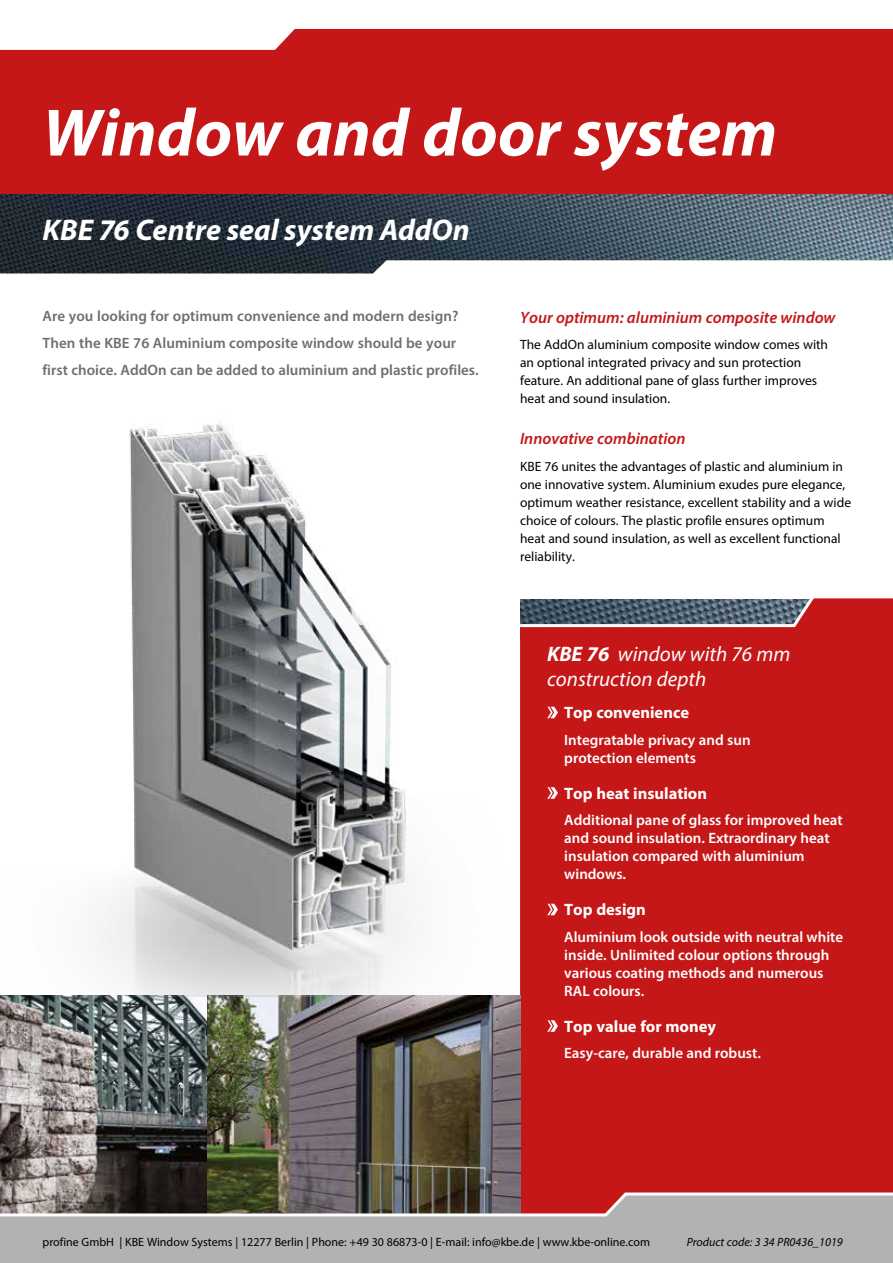
<style>
.page{position:relative;width:893px;height:1263px;background:#fff}
.page>*{position:absolute;margin:0;border:0;box-sizing:border-box;transform-origin:0 0}
.t1{font:italic 700 67.5px "Myriad Pro";color:#fff}
.t2{font:italic 700 30px "Myriad Pro";color:#fff}
.t3{font:italic 21px/25.2px "Myriad Pro";color:#fff}
.t4{font:italic 600 16.5px "Myriad Pro";color:#c51718}
.t5{font:700 16.5px "Myriad Pro";color:#fff}
.t6{font:600 15px/18px "Myriad Pro";color:#fff}
.t7{font:600 15px/27px "Myriad Pro";letter-spacing:.005em;color:#706f6f}
.t8{font:13.5px/18px "Myriad Pro";color:#000}
.t9{font:12px "Myriad Pro";color:#000}
.t10{font:italic 12px "Myriad Pro";color:#000}
.s1{font-weight:700}
</style>
<div class="page">
<div style="left:520px;top:629px;width:373px;height:562px;background:#c51718"></div>
<svg style="left:554px;top:598px;width:339px;height:31px;background:#845a62"></svg>
<img style="left:0;top:995px;width:208px;height:196px">
<img style="left:208px;top:996px;width:312px;height:195px">
<img style="left:0;top:193px;width:893px;height:80px">
<div style="left:0;top:13px;width:893px;height:180px;background:#c51718"></div>
<svg style="left:0;top:13px;width:893px;height:37px"></svg>
<svg style="left:0;top:1191px;width:893px;height:72px;background:#a59d9b"></svg>
<img style="left:2px;top:422px;width:552px;height:574px">
<svg style="left:547px;top:707px;width:11px;height:11px"></svg>
<svg style="left:547px;top:787px;width:11px;height:12px"></svg>
<svg style="left:547px;top:904px;width:11px;height:11px"></svg>
<svg style="left:547px;top:1020px;width:11px;height:12px"></svg>
<h1 class="t1" style="left:43px;top:89px;width:736px">Window and door system</h1>
<h2 class="t2" style="left:43px;top:211px;width:429px">KBE 76 Centre seal system AddOn</h2>
<p class="t7" style="left:43px;top:302px;width:438px">Are you looking for optimum convenience and modern design?<br>Then the KBE 76 Aluminium composite window should be your first choice. AddOn can be added to aluminium and plastic profiles.</p>
<p class="t4" style="left:520px;top:307px;width:317px">Your optimum: aluminium composite window</p>
<p class="t8" style="left:520px;top:336px;width:310px">The AddOn aluminium composite window comes with an optional integrated privacy and sun protection feature. An additional pane of glass further improves heat and sound insulation.</p>
<p class="t4" style="left:520px;top:428px;width:167px">Innovative combination</p>
<p class="t8" style="left:520px;top:457px;width:332px">KBE 76 unites the advantages of plastic and aluminium in one innovative system. Aluminium exudes pure elegance, optimum weather resistance, excellent stability and a wide choice of colours. The plastic profile ensures optimum heat and sound insulation, as well as excellent functional reliability.</p>
<h3 class="t3" style="left:547px;top:641px;width:245px"><span class="s1">KBE 76</span> window with 76 mm construction depth</h3>
<p class="t5" style="left:564px;top:702px;width:126px">Top convenience</p>
<p class="t6" style="left:564px;top:730px;width:188px">Integratable privacy and sun protection elements</p>
<p class="t5" style="left:564px;top:782px;width:144px">Top heat insulation</p>
<p class="t6" style="left:564px;top:811px;width:280px">Additional pane of glass for improved heat and sound insulation. Extraordinary heat insulation compared with aluminium windows.</p>
<p class="t5" style="left:564px;top:899px;width:83px">Top design</p>
<p class="t6" style="left:564px;top:927px;width:281px">Aluminium look outside with neutral white inside. Unlimited colour options through various coating methods and numerous RAL colours.</p>
<p class="t5" style="left:564px;top:1015px;width:153px">Top value for money</p>
<p class="t6" style="left:564px;top:1044px;width:198px">Easy-care, durable and robust.</p>
<p class="t9" style="left:43px;top:1234px;width:609px">profine GmbH | KBE Window Systems | 12277 Berlin | Phone: +49 30 86873-0 | E-mail: info@kbe.de | www.kbe-online.com</p>
<p class="t10" style="left:687px;top:1234px;width:158px">Product code: 3 34 PR0436_1019</p>
</div>
